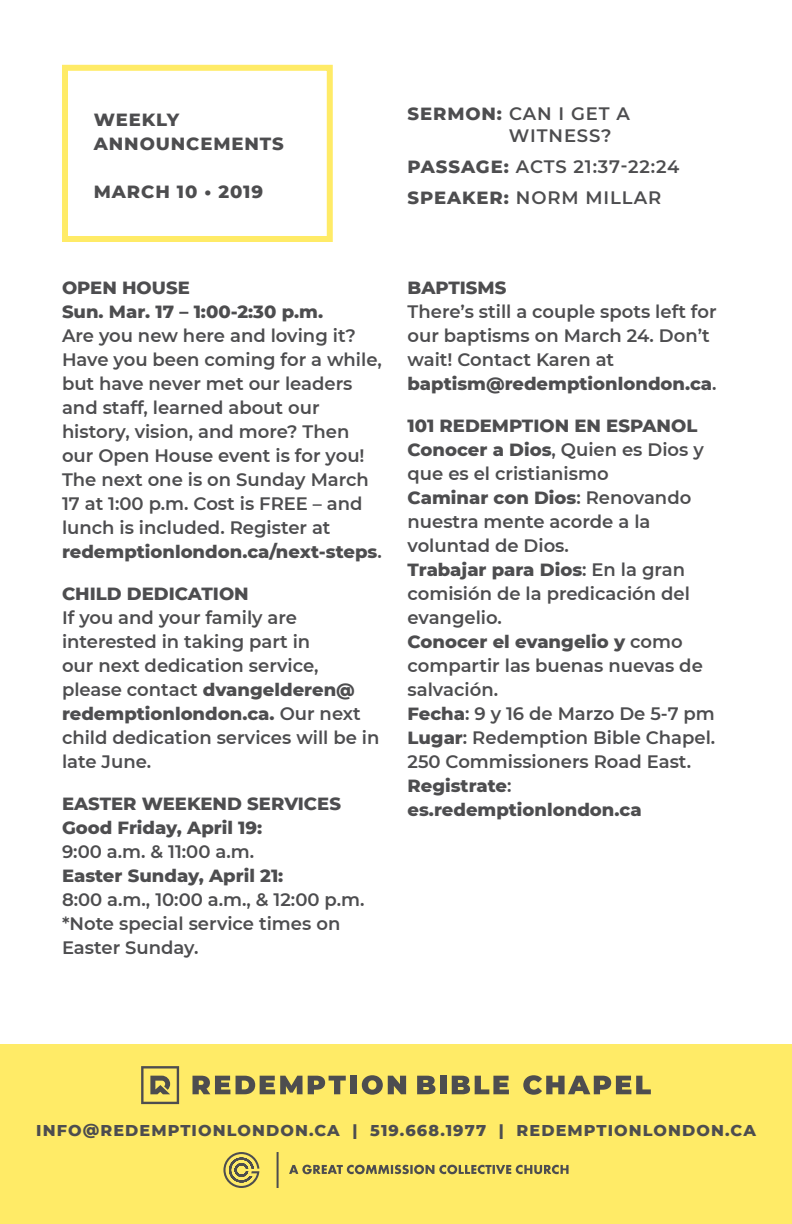
<style>
.page{position:relative;width:792px;height:1224px;background:#fff}
.page>*{position:absolute;margin:0;border:0;box-sizing:border-box;transform-origin:0 0}
.t1{font:600 18px/24px "Montserrat";color:#4d4d4f}
.t2{font:800 18px/24px "Montserrat";color:#4d4d4f}
.t3{font:600 18px/22px "Montserrat";letter-spacing:.05em;color:#4d4d4f}
.t4{font:800 18px/24px "Montserrat";letter-spacing:.05em;color:#4d4d4f}
.t5{font:800 16px "Montserrat";letter-spacing:.07em;color:#4d4d4f}
.s1{font-weight:800}
</style>
<div class="page">
<div style="left:0;top:1045px;width:792px;height:179px;background:#ffeb67"></div>
<div style="left:62px;top:65px;width:271px;height:177px;border:6px solid #ffeb67"></div>
<svg style="left:223px;top:1152px;width:36px;height:36px"></svg>
<svg style="left:289px;top:1165px;width:280px;height:9px"></svg>
<hr style="left:277px;top:1152px;width:2px;height:36px;background:#4d4d4f">
<svg style="left:141px;top:1066px;width:38px;height:38px"></svg>
<svg style="left:192px;top:1076px;width:38px;height:18px"></svg>
<svg style="left:236px;top:1076px;width:110px;height:18px"></svg>
<div style="left:351px;top:1076px;width:6px;height:18px;background:#4d4d4f"></div>
<svg style="left:362px;top:1075px;width:44px;height:20px"></svg>
<svg style="left:417px;top:1076px;width:18px;height:18px"></svg>
<div style="left:440px;top:1076px;width:6px;height:18px;background:#4d4d4f"></div>
<svg style="left:452px;top:1076px;width:57px;height:18px"></svg>
<svg style="left:523px;top:1075px;width:128px;height:20px"></svg>
<p class="t4" style="left:94px;top:107px;width:179px">WEEKLY<br>ANNOUNCEMENTS</p>
<p class="t4" style="left:94px;top:179px;width:171px">MARCH 10 • 2019</p>
<p class="t3" style="left:509px;top:102px;width:122px;text-indent:-101px"><span class="s1">sermon:</span> Can I get a witness?</p>
<p class="t2" style="left:408px;top:154px;width:15px">PASSA</p>
<p class="t3" style="left:408px;top:150px;width:273px;line-height:31px;text-indent:68px"><span class="s1">GE:</span> ACTS 21:37-22:24<br><span class="s1">SPEAKER:</span> N ORM MILLAR</p>
<p class="t2" style="left:62px;top:275px;width:263px">OPEN HOUSE<br>Sun. Mar. 17 – 1:00-2:30 p.m.</p>
<p class="t1" style="left:62px;top:323px;width:321px">Are you new here and loving it?<br>Have you been coming for a while, but have never met our leaders and staff, learned about our history, vision, and more? Then our Open House event is for you!<br>The next one is on Sunday March<br>17 at 1:00 p.m. Cost is FREE – and lunch is included. Register at <span class="s1">redemptionlondon.ca/next-steps</span>.</p>
<p class="t2" style="left:62px;top:581px;width:188px">CHILD DEDICATION</p>
<p class="t1" style="left:62px;top:605px;width:319px">If you and your family are interested in taking part in<br>our next dedication service, please contact <span class="s1">dvangelderen@ redemptionlondon.ca.</span> Our next child dedication services will be in late June.</p>
<p class="t2" style="left:62px;top:791px;width:26px">EAST</p>
<p class="t2" style="left:62px;top:791px;width:280px;text-indent:49px">ER WEEKEND SERVICES<br>Good Friday, April 19:</p>
<p class="t1" style="left:62px;top:839px;width:194px">9:00 a.m. &amp; 11:00 a.m.</p>
<p class="t2" style="left:62px;top:863px;width:223px">Easter Sunday, April 21:</p>
<p class="t1" style="left:62px;top:887px;width:304px">8:00 a.m., 10:00 a.m., &amp; 12:00 p.m. *N ote special service times on<br>Easter Sunday.</p>
<p class="t2" style="left:408px;top:275px;width:100px">Baptisms</p>
<p class="t1" style="left:408px;top:299px;width:311px">There’s still a couple spots left for our baptisms on March 24. Don’t wait! Contact Karen at <span class="s1">baptism@redemptionlondon.ca</span>.</p>
<p class="t2" style="left:408px;top:413px;width:97px">101 REDEMPTI</p>
<p class="t2" style="left:539px;top:413px;width:93px">ON EN ESPA</p>
<p class="t1" style="left:408px;top:413px;width:309px;text-indent:249px"><span class="s1">NOL<br>Conocer a Dios</span>, Quien es Dios y que es el cristianismo<br><span class="s1">Caminar con Dios</span>: Renovando nuestra mente acorde a la voluntad de Dios.<br><span class="s1">Trabajar para Dios</span>: En la gran comisión de la predicación del evangelio.<br><span class="s1">Conocer el evangelio y</span> como compartir las buenas nuevas de salvación.<br><span class="s1">Fecha</span>: 9 y 16 de Marzo De 5-7 pm<br><span class="s1">Lugar</span>: Redemption Bible Chapel.<br>250 Commissioners Road East.<br><span class="s1">Registrate</span>: <span class="s1">es.redemptionlondon.ca</span></p>
<p class="t5" style="left:36px;top:1118px;width:168px">info@REDEMPTION</p>
<p class="t5" style="left:227px;top:1118px;width:102px">london.ca</p>
<p class="t5" style="left:353px;top:1118px;width:267px">| 519.668.1977 | REDEMPTION</p>
<p class="t5" style="left:643px;top:1118px;width:102px">london.ca</p>
</div>
